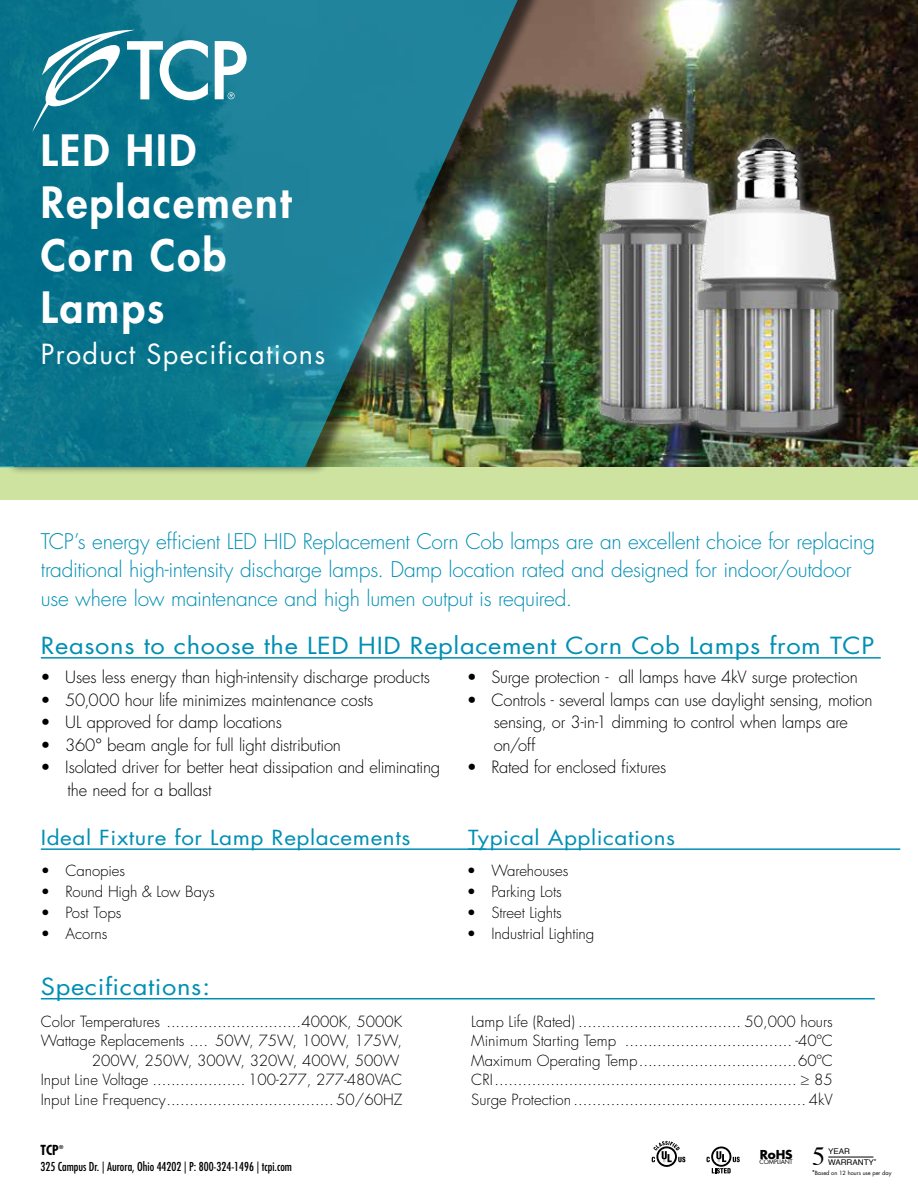
<style>
.page{position:relative;width:918px;height:1188px;background:#fff}
.page>*{position:absolute;margin:0;border:0;box-sizing:border-box;transform-origin:0 0}
.t1{font:800 42px/52.5px "Futura Std";letter-spacing:.05em;color:#fff}
.t2{font:27px "Futura Std";letter-spacing:.05em;color:#fff}
.t3{font:26.1px "Times";color:#000}
.t4{font:22.95px "Futura Std";letter-spacing:.025em;color:#008fb4;scale:1.11 1}
.t5{font:300 21px/28.5px "Futura Std";letter-spacing:-.015em;color:#008fb4}
.t6{font:20.25px "Futura Std";letter-spacing:.025em;color:#008fb4;scale:1.11 1}
.t7{font:300 16.5px/22.5px "Futura Std";letter-spacing:-.01em;color:#000}
.t8{font:300 15px/19.5px "Futura Std";color:#000;text-align:right}
.t9{font:700 condensed 13.5px "Futura Std";color:#000}
.t10{font:condensed 12px "Futura Std";color:#000}
.t11{font:700 12px "Futura Std";color:#000}
.t12{font:7.8px/10.5px "Helvetica";color:#000}
.t13{font:6px "Futura Std";letter-spacing:-.01em;color:#000}
.t14{font:5.7px "Futura Std";color:#000}
.t15{font:700 condensed 5.25px "Futura Std";color:#000}
.s1{font-size:24.3px}
</style>
<div class="page">
<img style="left:546px;top:0;width:372px;height:467px">
<div style="left:0;top:467px;width:918px;height:33px;background:#cee39f"></div>
<hr style="left:41px;top:848px;width:445px;height:2px;background:#008fb4">
<hr style="left:41px;top:657px;width:840px;height:2px;background:#008fb4">
<hr style="left:41px;top:998px;width:834px;height:1px;background:#008fb4">
<div style="left:7px;top:0;width:539px;height:476px;background:#000;opacity:.75"></div>
<img style="left:0;top:0;width:524px;height:467px">
<svg style="left:32px;top:30px;width:176px;height:102px"></svg>
<svg style="left:215px;top:41px;width:32px;height:58px"></svg>
<hr style="left:828px;top:1157px;width:45px;height:1px;background:#000">
<svg style="left:656px;top:1146px;width:21px;height:21px"></svg>
<svg style="left:658px;top:1148px;width:17px;height:17px"></svg>
<svg style="left:652px;top:1141px;width:33px;height:21px"></svg>
<svg style="left:707px;top:1147px;width:33px;height:26px"></svg>
<img style="left:585px;top:52px;width:143px;height:397px">
<img style="left:681px;top:128px;width:172px;height:311px">
<hr style="left:468px;top:848px;width:432px;height:2px;background:#008fb4">
<h1 class="t1" style="left:41px;top:124px;width:252px">LED HID<br>Replacement<br>Corn Cob<br>Lamps</h1>
<h2 class="t2" style="left:41px;top:336px;width:286px">Product Specifications</h2>
<p class="t5" style="left:41px;top:527px;width:836px">TCP’s energy efficient LED HID Replacement Corn Cob lamps are an excellent choice for replacing traditional high-intensity discharge lamps. Damp location rated and designed for indoor/outdoor use where low maintenance and high lumen output is required.</p>
<h3 class="t4" style="left:41px;top:631px;width:752px">Reasons to choose the LED HID Replacement Corn Cob Lamps from TCP</h3>
<p class="t7" style="left:41px;top:666px;width:391px">• Uses less energy than high-intensity discharge products</p>
<p class="t7" style="left:41px;top:689px;width:334px">• 50,000 hour life minimizes maintenance costs</p>
<p class="t7" style="left:41px;top:711px;width:243px">• UL approved for damp locations</p>
<p class="t7" style="left:41px;top:734px;width:302px">• 360° beam angle for full light distribution</p>
<p class="t7" style="left:68px;top:756px;width:374px;text-indent:-27px">• Isolated driver for better heat dissipation and eliminating the need for a ballast</p>
<h3 class="t6" style="left:41px;top:825px;width:334px">Ideal Fixture for Lamp Replacements</h3>
<p class="t8" style="left:41px;top:862px;width:86px">• Canopies</p>
<p class="t8" style="left:41px;top:883px;width:175px">• Round High &amp; Low Bays</p>
<p class="t8" style="left:41px;top:904px;width:82px">• Post Tops</p>
<p class="t8" style="left:41px;top:925px;width:68px">• Acorns</p>
<h3 class="t4" style="left:41px;top:972px;width:154px">Specifications<span class="s1">:</span></h3>
<p class="t7" style="left:467px;top:666px;width:393px">• Surge protection - all lamps have 4kV surge protection</p>
<p class="t7" style="left:494px;top:689px;width:380px;text-indent:-27px">• Controls - several lamps can use daylight sensing, motion sensing, or 3-in-1 dimming to control when lamps are on/off</p>
<p class="t7" style="left:467px;top:756px;width:201px">• Rated for enclosed fixtures</p>
<h3 class="t6" style="left:468px;top:825px;width:188px">Typical Applications</h3>
<p class="t8" style="left:467px;top:862px;width:103px">• Warehouses</p>
<p class="t8" style="left:467px;top:883px;width:97px">• Parking Lots</p>
<p class="t8" style="left:467px;top:904px;width:97px">• Street Lights</p>
<p class="t8" style="left:467px;top:925px;width:129px">• Industrial Lighting</p>
<p class="t8" style="left:41px;top:1012px;width:363px">Color Temperatures .............................4000K, 5000K Wattage Replacements .... 50W, 75W, 100W, 175W, 200W, 250W, 300W, 320W, 400W, 500W<br>Input Line Voltage .................... 100-277, 277-480VAC Input Line Frequency.................................... 50/60HZ</p>
<p class="t8" style="left:471px;top:1012px;width:363px;text-align:justify">Lamp Life (Rated) ................................... 50,000 hours Minimum Starting Temp .................................... -40ºC Maximum Operating Temp..................................60ºC CRI................................................................. ≥ 85<br>Surge Protection .................................................. 4kV</p>
<p class="t9" style="left:40px;top:1141px;width:20px">TCP</p>
<p class="t15" style="left:59px;top:1143px;width:6px">®</p>
<p class="t10" style="left:40px;top:1160px;width:253px">325 Campus Dr. | Aurora, Ohio 44202 | P: 800-324-1496 | tcpi.com</p>
<p class="t11" style="left:760px;top:1146px;width:34px">RoHS</p>
<p class="t13" style="left:760px;top:1158px;width:35px">COMPLIANT</p>
<h3 class="t3" style="left:812px;top:1132px;width:15px">5</h3>
<p class="t12" style="left:828px;top:1147px;width:47px">YEAR<br>WARRANTY</p>
<p class="t14" style="left:815px;top:1169px;width:78px">Based on 12 hours use per day</p>
</div>
